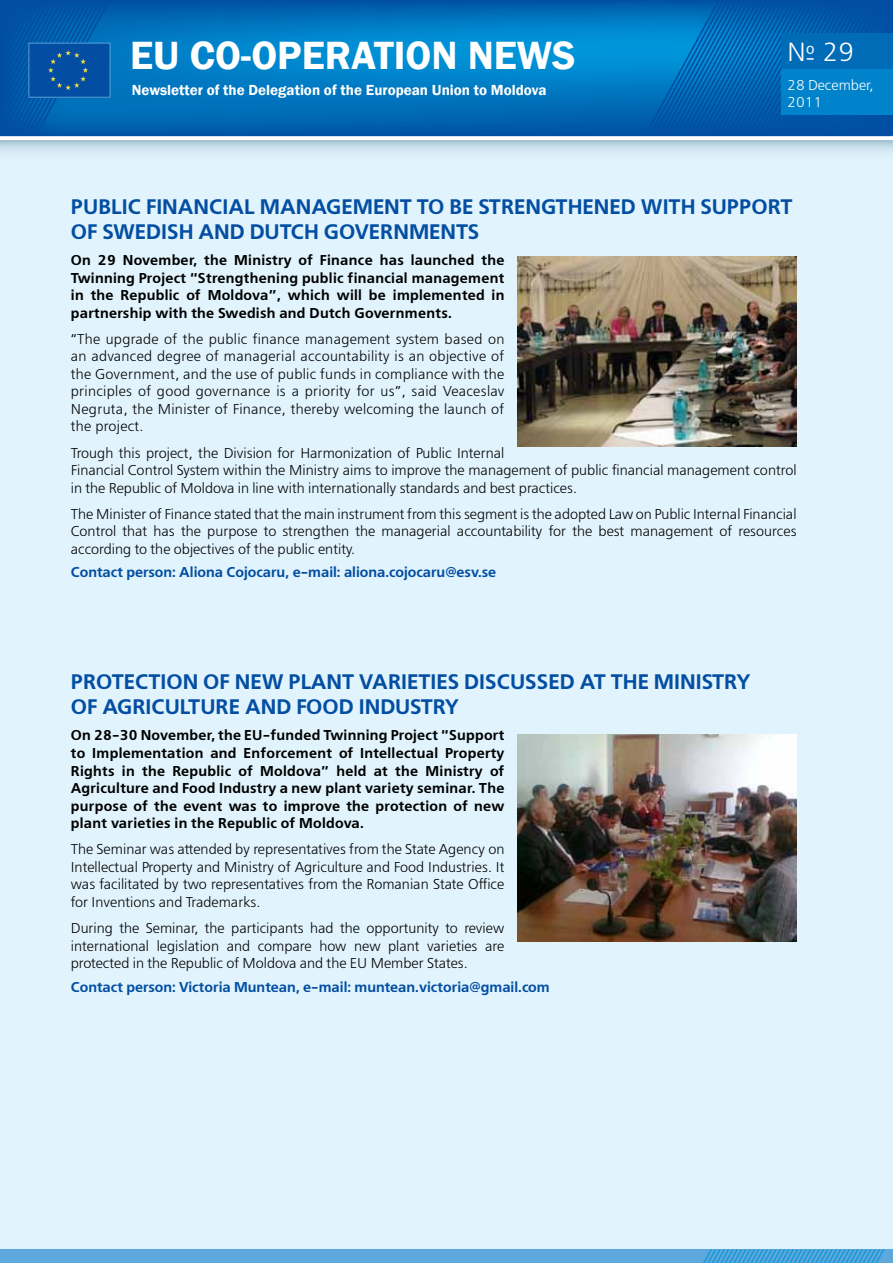
<style>
.page{position:relative;width:893px;height:1263px;background:#fff}
.page>*{position:absolute;margin:0;border:0;box-sizing:border-box;transform-origin:0 0}
.t1{font:600 40.5px "Franklin Gothic";color:#fff}
.t2{font:26.1px "Free Set C";color:#fff}
.t3{font:700 21px/25.2px "Free Set C";color:#034ea2}
.t4{font:600 15px "Franklin Gothic";color:#fff}
.t5{font:14.25px/17.5px "Free Set C";color:#000;text-align:justify}
.t6{font:700 14.25px/17.5px "Free Set C";letter-spacing:.02em;color:#000;text-align:justify}
.t7{font:700 14.25px "Free Set C";color:#034ea2}
.t8{font:14.25px/17.1px "Free Set C";color:#fff}
</style>
<div class="page">
<div style="left:0;top:141px;width:893px;height:1122px;background:#e1f4fd"></div>
<div style="left:0;top:1249px;width:893px;height:14px;background:#5da9dd"></div>
<svg style="left:0;top:141px;width:893px;height:11px"></svg>
<img style="left:110px;top:1px;width:783px;height:134px">
<svg style="left:644px;top:0;width:248px;height:136px;background:#0063b2"></svg>
<svg style="left:703px;top:1249px;width:182px;height:14px"></svg>
<div style="left:781px;top:33px;width:112px;height:82px;background:#0083ca"></div>
<div style="left:781px;top:33px;width:112px;height:36px;background:#006cb7"></div>
<svg style="left:0;top:0;width:110px;height:136px;background:#0459a7"></svg>
<img style="left:517px;top:256px;width:280px;height:190px">
<img style="left:517px;top:734px;width:280px;height:207px">
<h1 class="t1" style="left:130px;top:31px;width:447px">EU Co-operation News</h1>
<p class="t4" style="left:132px;top:81px;width:416px">Newsletter of the Delegation of the European Union to Moldova</p>
<h2 class="t2" style="left:787px;top:37px;width:69px">№ 29</h2>
<p class="t8" style="left:787px;top:76px;width:88px">28 December,<br>2011</p>
<h3 class="t3" style="left:71px;top:194px;width:723px">PUBLIC FINANCIAL MANAGEMENT TO BE STRENGTHENED WITH SUPPORT<br>OF SWEDISH AND DUTCH GOVERNMENTS</h3>
<p class="t6" style="left:71px;top:252px;width:435px">On 29 November, the Ministry of Finance has launched the Twinning Project “Strengthening public financial management in the Republic of Moldova”, which will be implemented in partnership with the Swedish and Dutch Governments.</p>
<p class="t5" style="left:71px;top:330px;width:435px">“The upgrade of the public finance management system based on an advanced degree of managerial accountability is an objective of the Government, and the use of public funds in compliance with the principles of good governance is a priority for us”, said Veaceslav Negruta, the Minister of Finance, thereby welcoming the launch of the project.</p>
<p class="t5" style="left:71px;top:444px;width:727px;text-align:left">Trough this project, the Division for Harmonization of Public Internal<br>Financial Control System within the Ministry aims to improve the management of public financial management control in the Republic of Moldova in line with internationally standards and best practices.</p>
<p class="t5" style="left:71px;top:505px;width:727px">The Minister of Finance stated that the main instrument from this segment is the adopted Law on Public Internal Financial Control that has the purpose to strengthen the managerial accountability for the best management of resources according to the objectives of the public entity.</p>
<p class="t7" style="left:71px;top:564px;width:427px">Contact person: Aliona Cojocaru, e-mail: aliona.cojocaru@esv.se</p>
<h3 class="t3" style="left:71px;top:670px;width:681px">PROTECTION OF NEW PLANT VARIETIES DISCUSSED AT THE MINISTRY<br>OF AGRICULTURE AND FOOD INDUSTRY</h3>
<p class="t6" style="left:71px;top:727px;width:435px">On 28-30 November, the EU-funded Twinning Project “Support to Implementation and Enforcement of Intellectual Property Rights in the Republic of Moldova” held at the Ministry of Agriculture and Food Industry a new plant variety seminar. The purpose of the event was to improve the protection of new plant varieties in the Republic of Moldova.</p>
<p class="t5" style="left:71px;top:841px;width:435px">The Seminar was attended by representatives from the State Agency on Intellectual Property and Ministry of Agriculture and Food Industries. It was facilitated by two representatives from the Romanian State Office for Inventions and Trademarks.</p>
<p class="t5" style="left:71px;top:919px;width:435px">During the Seminar, the participants had the opportunity to review international legislation and compare how new plant varieties are protected in the Republic of Moldova and the EU Member States.</p>
<p class="t7" style="left:71px;top:978px;width:480px">Contact person: Victoria Muntean, e-mail: muntean.victoria@gmail.com</p>
</div>
